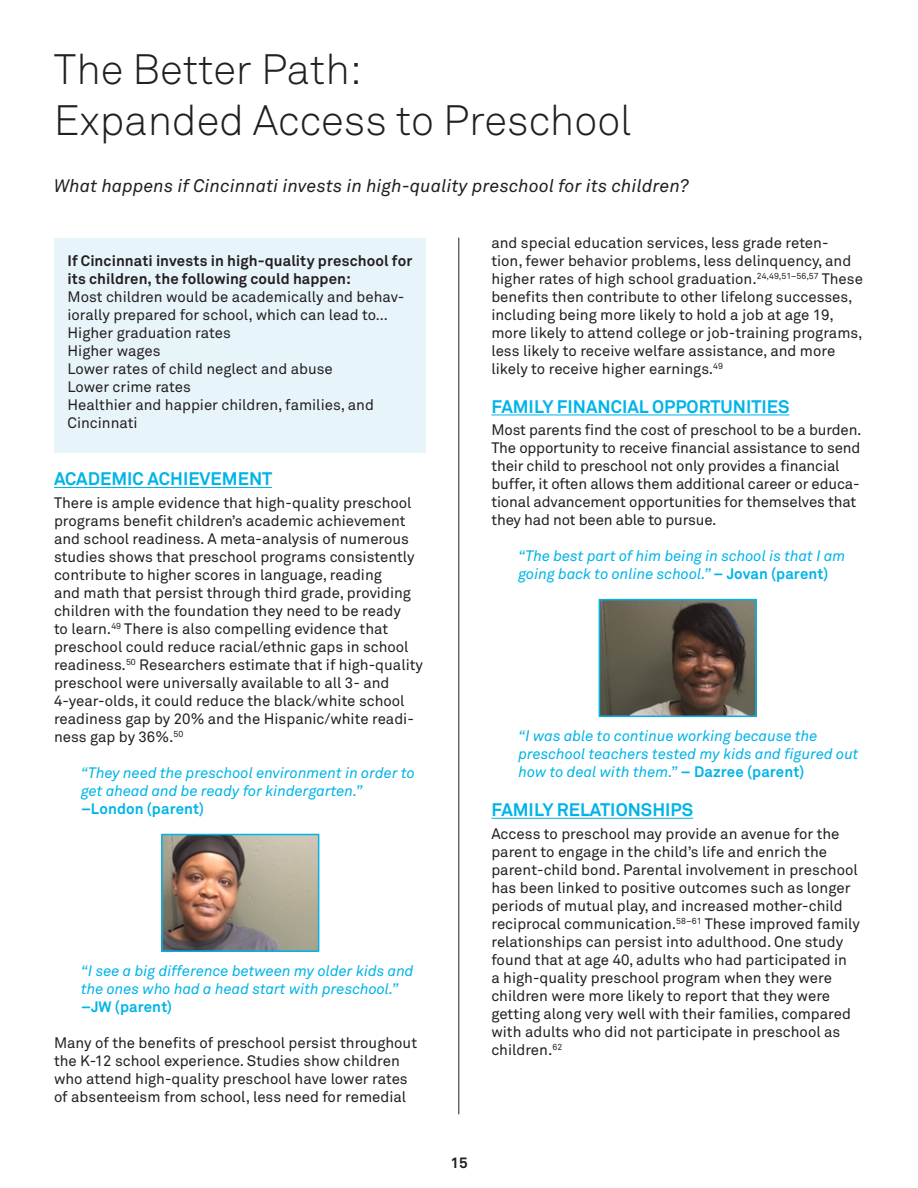
<style>
.page{position:relative;width:918px;height:1188px;background:#fff}
.page>*{position:absolute;margin:0;border:0;box-sizing:border-box;transform-origin:0 0}
.SECTION_TITLE{font:300 42px "Akkurat";color:#231f20}
.BODY_TEXT{font:italic 18px "Akkurat";letter-spacing:.01em;color:#231f20}
.section_subtitles{font:700 18px "Akkurat";color:#00b4e7}
.BODY_TEXT-2{font:15px/18px "Akkurat";color:#231f20}
.quotes{font:italic 15px/18px "Akkurat";color:#00b4e7}
.body_text_-_in_box{font:15px/18px "Akkurat";color:#231f20}
.body_text_-_in_box-2{font:700 15px/18px "Akkurat";letter-spacing:.005em;color:#231f20}
.s1{font-weight:700;font-style:normal}
</style>
<div class="page">
<hr style="left:459px;top:238px;width:1px;height:876px;background:#231f20">
<div style="left:55px;top:238px;width:371px;height:215px;background:#e7f5fb"></div>
<hr style="left:54px;top:487px;width:218px;height:1px;background:#00b4e7">
<img style="left:164px;top:837px;width:152px;height:112px">
<div style="left:161px;top:834px;width:158px;height:118px;border:2px solid #00b4e7"></div>
<hr style="left:491px;top:415px;width:298px;height:1px;background:#00b4e7">
<hr style="left:491px;top:818px;width:202px;height:1px;background:#00b4e7">
<img style="left:602px;top:602px;width:152px;height:112px">
<div style="left:599px;top:599px;width:158px;height:118px;border:2px solid #00b4e7"></div>
<p class="SECTION_TITLE" style="left:54px;top:45px;width:310px">The Better Path:</p>
<p class="SECTION_TITLE" style="left:54px;top:95px;width:580px">Expanded Access to Preschool</p>
<p class="BODY_TEXT" style="left:54px;top:176px;width:637px">What happens if Cincinnati invests in high-quality preschool for its children?</p>
<p class="body_text_-_in_box-2" style="left:68px;top:252px;width:346px">If Cincinnati invests in high-quality preschool for its children, the following could happen:</p>
<p class="body_text_-_in_box" style="left:68px;top:289px;width:339px">Most children would be academically and behav&shy;iorally prepared for school, which can lead to…</p>
<p class="body_text_-_in_box" style="left:68px;top:325px;width:165px">Higher graduation rates</p>
<p class="body_text_-_in_box" style="left:68px;top:343px;width:95px">Higher wages</p>
<p class="body_text_-_in_box" style="left:68px;top:361px;width:267px">Lower rates of child neglect and abuse</p>
<p class="body_text_-_in_box" style="left:68px;top:379px;width:125px">Lower crime rates</p>
<p class="body_text_-_in_box" style="left:68px;top:397px;width:308px">Healthier and happier children, families, and<br>Cincinnati</p>
<p class="section_subtitles" style="left:54px;top:468px;width:220px">ACADEMIC ACHIEVEMENT</p>
<p class="BODY_TEXT-2" style="left:54px;top:494px;width:371px">There is ample evidence that high-quality preschool programs benefit children’s academic achievement and school readiness. A meta-analysis of numerous studies shows that preschool programs consistently contribute to higher scores in language, reading<br>and math that persist through third grade, providing children with the foundation they need to be ready<br>to learn.<sup>49</sup> There is also compelling evidence that preschool could reduce racial/ethnic gaps in school readiness.<sup>50</sup> Researchers estimate that if high-quality preschool were universally available to all 3- and 4-year-olds, it could reduce the black/white school readiness gap by 20% and the Hispanic/white readi&shy;ness gap by 36%.<sup>50</sup></p>
<p class="quotes" style="left:81px;top:764px;width:335px">“They need the preschool environment in order to get ahead and be ready for kindergarten.” <span class="s1">–London (parent)</span></p>
<p class="quotes" style="left:81px;top:962px;width:334px">“I see a big difference between my older kids and the ones who had a head start with preschool.” <span class="s1">–JW (parent)</span></p>
<p class="BODY_TEXT-2" style="left:54px;top:1034px;width:365px">Many of the benefits of preschool persist throughout the K-12 school experience. Studies show children who attend high-quality preschool have lower rates of absenteeism from school, less need for remedial</p>
<p class="BODY_TEXT-2" style="left:491px;top:234px;width:373px">and special education services, less grade reten&shy;tion, fewer behavior problems, less delinquency, and higher rates of high school graduation.<sup>24,49,51–56,57</sup> These benefits then contribute to other lifelong successes, including being more likely to hold a job at age 19, more likely to attend college or job-training programs, less likely to receive welfare assistance, and more likely to receive higher earnings.<sup>49</sup></p>
<p class="section_subtitles" style="left:491px;top:395px;width:299px">FAMILY FINANCIAL OPPORTUNITIES</p>
<p class="BODY_TEXT-2" style="left:491px;top:421px;width:372px">Most parents find the cost of preschool to be a burden.<br>The opportunity to receive financial assistance to send their child to preschool not only provides a financial buffer, it often allows them additional career or educa&shy;tional advancement opportunities for themselves that they had not been able to pursue.</p>
<p class="quotes" style="left:518px;top:547px;width:329px">“The best part of him being in school is that I am going back to online school.” <span class="s1">– Jovan (parent)</span></p>
<p class="quotes" style="left:518px;top:727px;width:342px">“I was able to continue working because the preschool teachers tested my kids and figured out how to deal with them.” <span class="s1">– Dazree (parent)</span></p>
<p class="section_subtitles" style="left:491px;top:799px;width:203px">FAMILY RELATIONSHIPS</p>
<p class="BODY_TEXT-2" style="left:491px;top:825px;width:370px">Access to preschool may provide an avenue for the parent to engage in the child’s life and enrich the parent-child bond. Parental involvement in preschool has been linked to positive outcomes such as longer periods of mutual play, and increased mother-child reciprocal communication.<sup>58–61</sup> These improved family relationships can persist into adulthood. One study found that at age 40, adults who had participated in<br>a high-quality preschool program when they were children were more likely to report that they were getting along very well with their families, compared with adults who did not participate in preschool as children.<sup>62</sup></p>
<p class="body_text_-_in_box-2" style="left:450px;top:1154px;width:19px">15</p>
</div>
